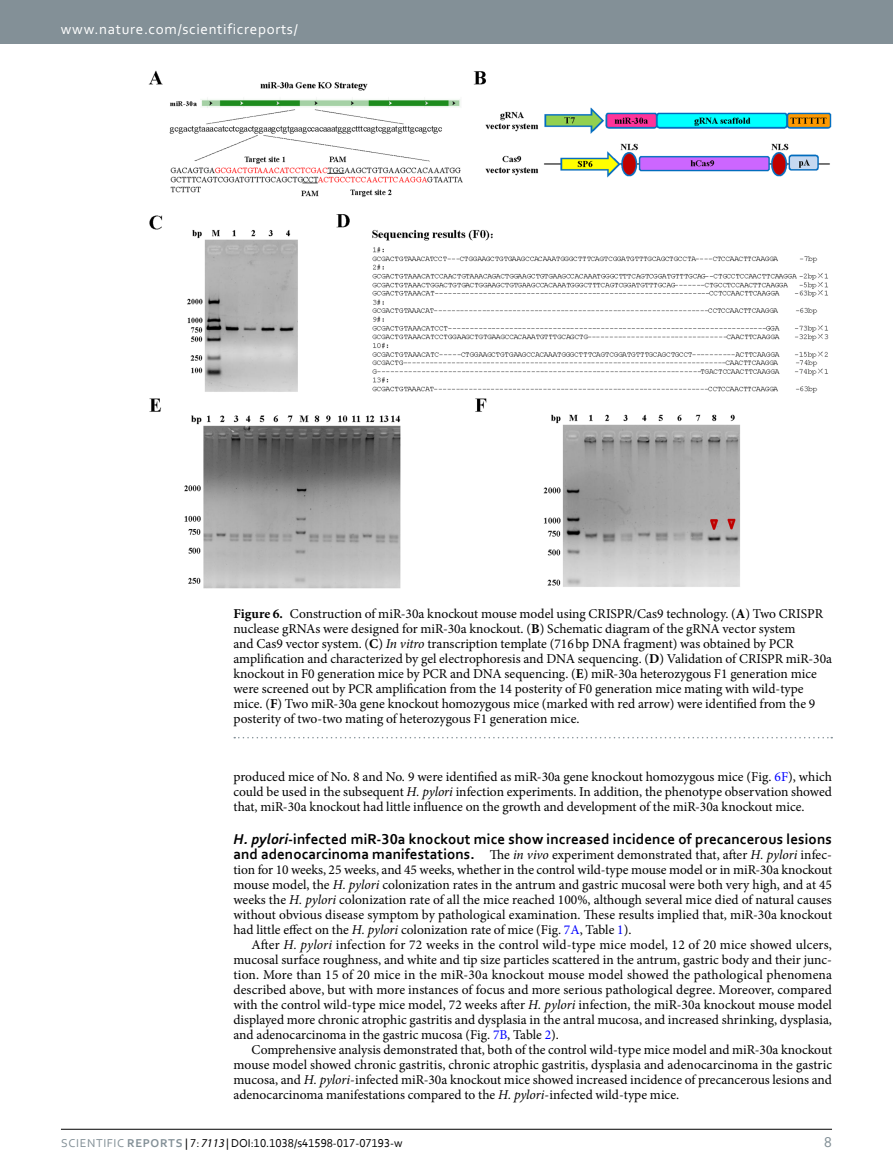
<style>
.page{position:relative;width:893px;height:1174px;background:#fff}
.page>*{position:absolute;margin:0;border:0;box-sizing:border-box;transform-origin:0 0}
.t1{font:700 15px "Corbel";letter-spacing:.01em;color:#000}
.t2{font:15px "Corbel 2";letter-spacing:.045em;color:#fff}
.t3{font:15px "Corbel 2";color:#839097}
.t4{font:13.5px/15px "Minion Pro";color:#000;text-align:justify}
.t5{font:12px "Corbel";color:#000}
.s1{font-weight:700}
.s2{font-style:italic}
.s3{color:#00f}
.s4{font-family:"Corbel";font-weight:700;font-size:15px}
.s5{font-family:"Corbel 2";color:#839097}
.s6{font-family:"Corbel Bold 2";color:#839097}
.s7{font-family:"Myriad Pro";font-style:italic}
</style>
<div class="page">
<div style="left:0;top:0;width:893px;height:43px;background:#839097"></div>
<hr style="left:61px;top:1129px;width:771px;height:1px;background:#000">
<img style="left:148px;top:70px;width:684px;height:519px">
<svg style="left:234px;top:737px;width:598px;height:1px"></svg>
<p class="t2" style="left:61px;top:19px;width:238px">www.nature.com/scientificreports/</p>
<p class="t4" style="left:233px;top:606px;width:600px;text-align:left"><span class="s1">Figure 6.</span> Construction of miR-30a knockout mouse model using CRISPR/Cas9 technology. (<span class="s1">A</span>) Two CRISPR nuclease gRNAs were designed for miR-30a knockout. (<span class="s1">B</span>) Schematic diagram of the gRNA vector system<br>and Cas9 vector system. (<span class="s1">C</span>) <span class="s2">In vitro</span> transcription template (716bp DNA fragment) was obtained by PCR amplification and characterized by gel electrophoresis and DNA sequencing. (<span class="s1">D</span>) Validation of CRISPR miR-30a knockout in F0 generation mice by PCR and DNA sequencing. (<span class="s1">E</span>) miR-30a heterozygous F1 generation mice were screened out by PCR amplification from the 14 posterity of F0 generation mice mating with wild-type mice. (<span class="s1">F</span>) Two miR-30a gene knockout homozygous mice (marked with red arrow) were identified from the 9 posterity of two-two mating of heterozygous F1 generation mice.</p>
<p class="t4" style="left:233px;top:769px;width:600px">produced mice of No. 8 and No. 9 were identified as miR-30a gene knockout homozygous mice (Fig. <span class="s3">6F</span>), which could be used in the subsequent <span class="s2">H. pylori</span> infection experiments. In addition, the phenotype observation showed that, miR-30a knockout had little influence on the growth and development of the miR-30a knockout mice.</p>
<p class="t1" style="left:233px;top:830px;width:600px"><span class="s2">H. pylori</span>-infected miR-30a knockout mice show increased incidence of precancerous lesions</p>
<p class="t4" style="left:233px;top:847px;width:600px"><span class="s4">and adenocarcinoma manifestations.</span> The <span class="s2">in vivo</span> experiment demonstrated that, after <span class="s2">H. pylori</span> infec&shy;tion for 10 weeks, 25 weeks, and 45 weeks, whether in the control wild-type mouse model or in miR-30a knockout mouse model, the <span class="s2">H. pylori</span> colonization rates in the antrum and gastric mucosal were both very high, and at 45 weeks the <span class="s2">H. pylori</span> colonization rate of all the mice reached 100%, although several mice died of natural causes without obvious disease symptom by pathological examination. These results implied that, miR-30a knockout had little effect on the <span class="s2">H. pylori</span> colonization rate of mice (Fig. <span class="s3">7A</span>, Table <span class="s3">1</span>).</p>
<p class="t4" style="left:233px;top:937px;width:600px;text-indent:18px">After <span class="s2">H. pylori</span> infection for 72 weeks in the control wild-type mice model, 12 of 20 mice showed ulcers, mucosal surface roughness, and white and tip size particles scattered in the antrum, gastric body and their junc&shy;tion. More than 15 of 20 mice in the miR-30a knockout mouse model showed the pathological phenomena described above, but with more instances of focus and more serious pathological degree. Moreover, compared with the control wild-type mice model, 72 weeks after <span class="s2">H. pylori</span> infection, the miR-30a knockout mouse model displayed more chronic atrophic gastritis and dysplasia in the antral mucosa, and increased shrinking, dysplasia, and adenocarcinoma in the gastric mucosa (Fig. <span class="s3">7B</span>, Table <span class="s3">2</span>).</p>
<p class="t4" style="left:233px;top:1042px;width:600px;text-indent:18px">Comprehensive analysis demonstrated that, both of the control wild-type mice model and miR-30a knockout mouse model showed chronic gastritis, chronic atrophic gastritis, dysplasia and adenocarcinoma in the gastric mucosa, and <span class="s2">H. pylori</span>-infected miR-30a knockout mice showed increased incidence of precancerous lesions and adenocarcinoma manifestations compared to the <span class="s2">H. pylori</span>-infected wild-type mice.</p>
<p class="t5" style="left:61px;top:1135px;width:343px"><span class="s5">SCIenTIFIC</span> <span class="s6">REPORTS</span> | 7: <span class="s7">7113</span> | DOI:10.1038/s41598-017-07193-w</p>
<p class="t3" style="left:824px;top:1132px;width:9px">8</p>
</div>
